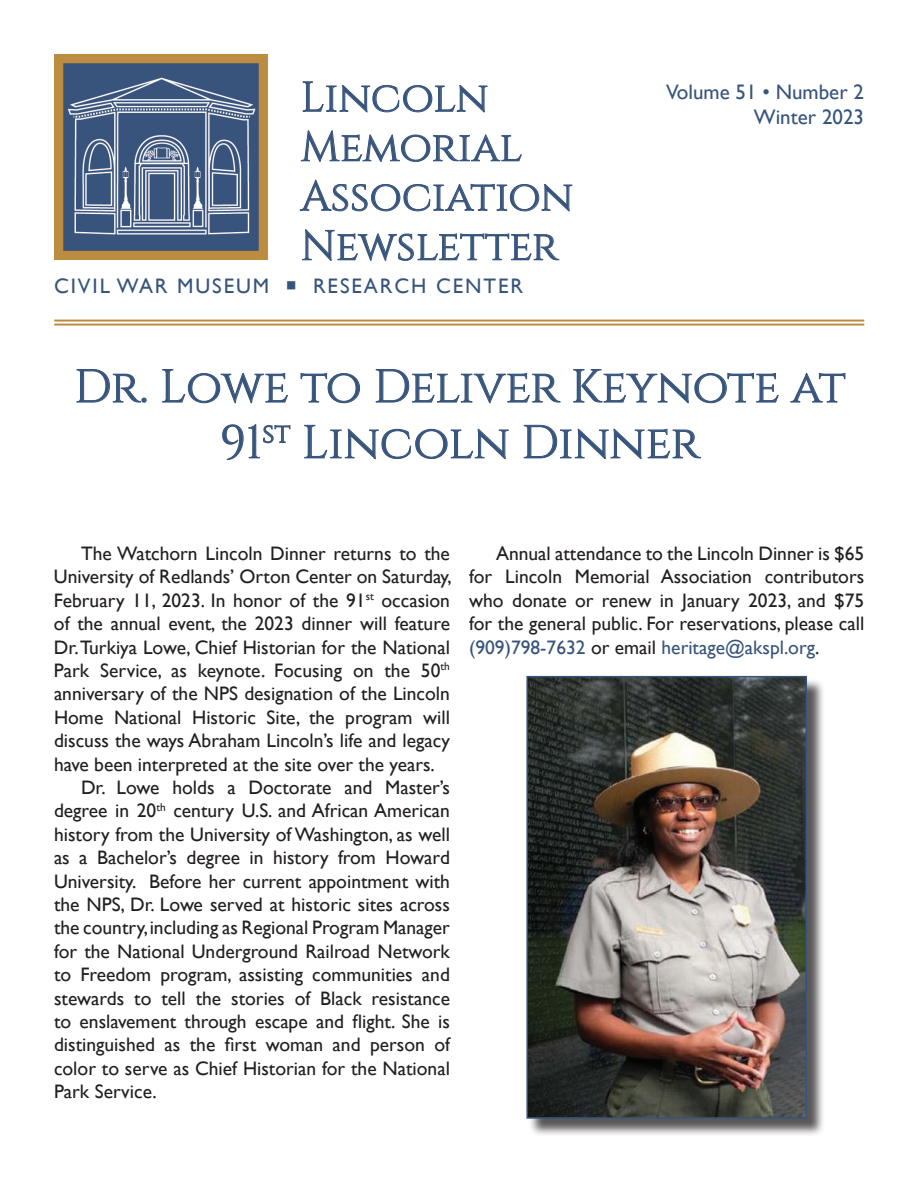
<style>
.page{position:relative;width:918px;height:1188px;background:#fff}
.page>*{position:absolute;margin:0;border:0;box-sizing:border-box;transform-origin:0 0}
.t1{font:46.5px/55.8px "Cinzel";letter-spacing:-.005em;color:#37547c;text-align:center}
.t2{font:42px/49.5px "Cinzel";color:#37547c}
.t3{font:21px/25.2px "Gill Sans";color:#37547c;text-align:right}
.t4{font:19.5px/23.4px "Gill Sans";color:#231f20;text-align:justify}
.s1{color:#37547c}
</style>
<div class="page">
<hr style="left:54px;top:320px;width:810px;height:2px;background:#bb8b40">
<hr style="left:54px;top:324px;width:810px;height:2px;background:#bb8b40">
<svg style="left:76px;top:369px;width:71px;height:34px"></svg>
<svg style="left:162px;top:369px;width:126px;height:34px"></svg>
<svg style="left:301px;top:373px;width:59px;height:30px"></svg>
<svg style="left:376px;top:369px;width:185px;height:34px"></svg>
<svg style="left:573px;top:369px;width:206px;height:34px"></svg>
<svg style="left:790px;top:373px;width:55px;height:30px"></svg>
<svg style="left:222px;top:424px;width:68px;height:36px"></svg>
<svg style="left:304px;top:425px;width:205px;height:34px"></svg>
<svg style="left:524px;top:425px;width:177px;height:34px"></svg>
<svg style="left:303px;top:81px;width:185px;height:31px"></svg>
<svg style="left:301px;top:130px;width:221px;height:32px"></svg>
<svg style="left:300px;top:180px;width:272px;height:31px"></svg>
<svg style="left:302px;top:229px;width:257px;height:32px"></svg>
<img style="left:54px;top:55px;width:213px;height:205px">
<div style="left:529px;top:678px;width:297px;height:459px;background:#231f20;opacity:.75"></div>
<img style="left:529px;top:679px;width:275px;height:437px">
<div style="left:526px;top:676px;width:281px;height:443px;border:2px solid #37547c"></div>
<h2 class="t2" style="left:301px;top:72px;width:274px">Lincoln<br>Memorial<br>Association<br>Newsletter</h2>
<p class="t3" style="left:54px;top:274px;width:199px">Civil War Museum</p>
<p class="t3" style="left:285px;top:274px;width:110px">○ Research</p>
<p class="t3" style="left:436px;top:274px;width:84px">Center</p>
<p class="t3" style="left:666px;top:80px;width:199px">Volume 51 • Number 2<br>Winter 2023</p>
<h1 class="t1" style="left:74px;top:358px;width:773px">Dr. Lowe to Deliver Keynote at<br>91<sup>st</sup> Lincoln Dinner</h1>
<p class="t4" style="left:81px;top:542px;width:370px">The Watchorn Lincoln Dinner returns to the</p>
<p class="t4" style="left:54px;top:565px;width:399px">University of Redlands’ Orton Center on Saturday,</p>
<p class="t4" style="left:54px;top:589px;width:398px">February 11, 2023. In honor of the 91<sup>st</sup> occasion</p>
<p class="t4" style="left:54px;top:612px;width:398px">of the annual event, the 2023 dinner will feature</p>
<p class="t4" style="left:54px;top:636px;width:397px">Dr. Turkiya Lowe, Chief Historian for the National</p>
<p class="t4" style="left:54px;top:659px;width:398px">Park Service, as keynote. Focusing on the 50<sup>th</sup></p>
<p class="t4" style="left:54px;top:682px;width:397px">anniversary of the NPS designation of the Lincoln</p>
<p class="t4" style="left:54px;top:706px;width:397px">Home National Historic Site, the program will</p>
<p class="t4" style="left:54px;top:729px;width:398px">discuss the ways Abraham Lincoln’s life and legacy</p>
<p class="t4" style="left:54px;top:753px;width:382px">have been interpreted at the site over the years.</p>
<p class="t4" style="left:81px;top:776px;width:370px">Dr. Lowe holds a Doctorate and Master’s</p>
<p class="t4" style="left:54px;top:799px;width:397px">degree in 20<sup>th</sup> century U.S. and African American</p>
<p class="t4" style="left:54px;top:823px;width:397px">history from the University of Washington, as well</p>
<p class="t4" style="left:54px;top:846px;width:397px">as a Bachelor’s degree in history from Howard</p>
<p class="t4" style="left:54px;top:870px;width:397px">University. Before her current appointment with</p>
<p class="t4" style="left:54px;top:893px;width:398px">the NPS, Dr. Lowe served at historic sites across</p>
<p class="t4" style="left:54px;top:916px;width:398px">the country, including as Regional Program Manager</p>
<p class="t4" style="left:54px;top:940px;width:397px">for the National Underground Railroad Network</p>
<p class="t4" style="left:54px;top:963px;width:398px">to Freedom program, assisting communities and</p>
<p class="t4" style="left:54px;top:987px;width:398px">stewards to tell the stories of Black resistance</p>
<p class="t4" style="left:54px;top:1010px;width:397px">to enslavement through escape and flight. She is</p>
<p class="t4" style="left:54px;top:1033px;width:397px">distinguished as the first woman and person of</p>
<p class="t4" style="left:54px;top:1057px;width:397px">color to serve as Chief Historian for the National</p>
<p class="t4" style="left:54px;top:1080px;width:104px">Park Service.</p>
<p class="t4" style="left:469px;top:542px;width:397px;text-indent:27px">Annual attendance to the Lincoln Dinner is $65 for Lincoln Memorial Association contributors who donate or renew in January 2023, and $75 for the general public. For reservations, please call <span class="s1">(909)798-7632</span> or email <span class="s1">heritage@akspl.org</span>.</p>
</div>
